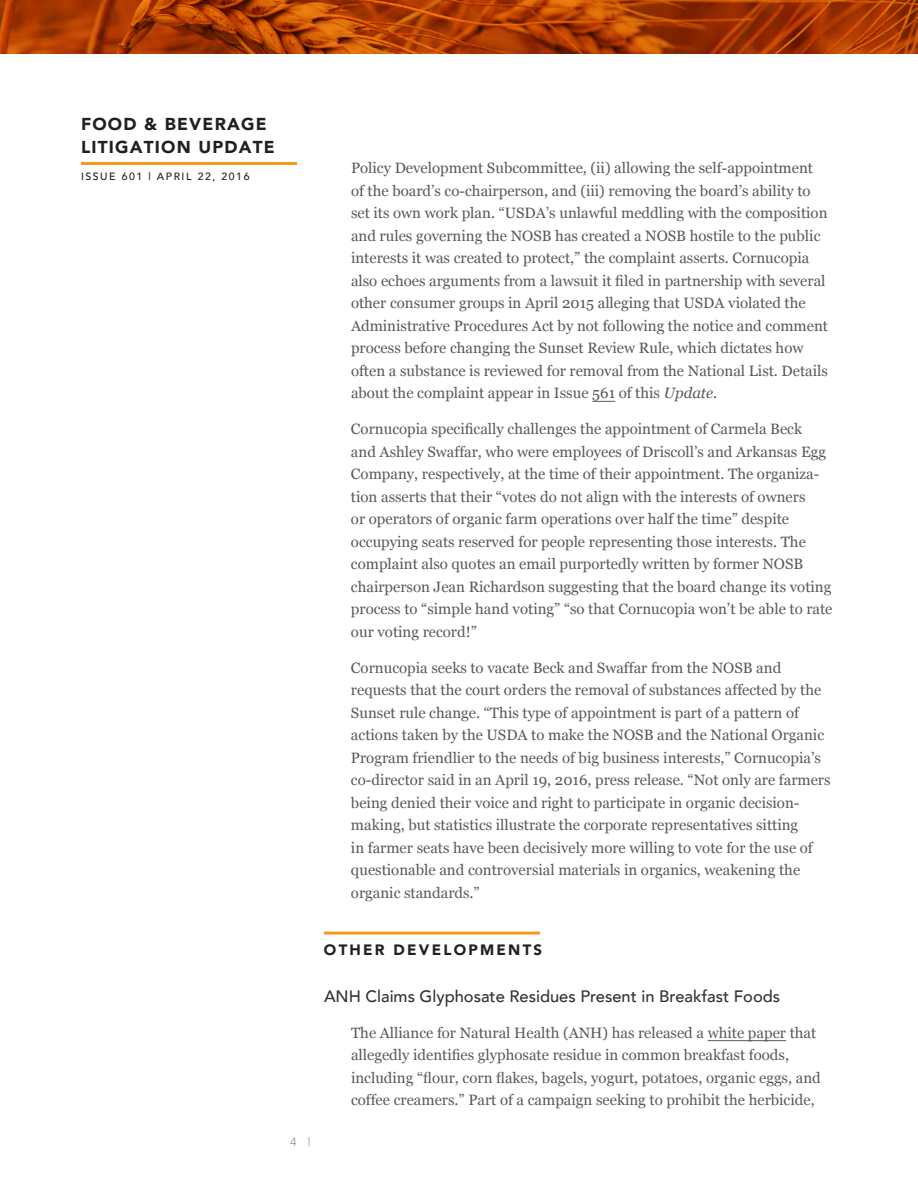
<style>
.page{position:relative;width:918px;height:1188px;background:#fff}
.page>*{position:absolute;margin:0;border:0;box-sizing:border-box;transform-origin:0 0}
.t1{font:900 17.25px/22.5px "Avenir";letter-spacing:.07em;color:#231f20}
.t2{font:500 16.5px "Avenir";color:#333132}
.t3{font:15px/22.5px "Georgia";color:#58595b}
.t4{font:900 15px "Avenir";letter-spacing:.15em;color:#231f20}
.t5{font:12px "Avenir";color:#939598}
.t6{font:500 10.5px "Avenir";letter-spacing:.15em;color:#231f20}
.s1{font-style:italic}
</style>
<div class="page">
<hr style="left:81px;top:162px;width:216px;height:3px;background:#f8971d">
<svg style="left:0;top:0;width:918px;height:54px;background:#a83c02"></svg>
<svg style="left:592px;top:401px;width:23px;height:1px"></svg>
<hr style="left:324px;top:932px;width:216px;height:3px;background:#f8971d">
<hr style="left:708px;top:1040px;width:78px;height:1px;background:#58595b">
<p class="t1" style="left:81px;top:113px;width:195px">FOOD &amp; BEVERAGE<br>LITIGATION UPDATE</p>
<p class="t6" style="left:81px;top:167px;width:170px">ISSUE 601 | APRIL 22, 2016</p>
<p class="t3" style="left:351px;top:157px;width:479px">Policy Development Subcommittee, (ii) allowing the self-appointment of the board’s co-chairperson, and (iii) removing the board’s ability to set its own work plan. “USDA’s unlawful meddling with the composition and rules governing the NOSB has created a NOSB hostile to the public interests it was created to protect,” the complaint asserts. Cornucopia also echoes arguments from a lawsuit it filed in partnership with several other consumer groups in April 2015 alleging that USDA violated the Administrative Procedures Act by not following the notice and comment process before changing the Sunset Review Rule, which dictates how often a substance is reviewed for removal from the National List. Details about the complaint appear in Issue 561 of this <span class="s1">Update</span>.</p>
<p class="t3" style="left:351px;top:418px;width:483px">Cornucopia specifically challenges the appointment of Carmela Beck<br>and Ashley Swaffar, who were employees of Driscoll’s and Arkansas Egg Company, respectively, at the time of their appointment. The organiza&shy;tion asserts that their “votes do not align with the interests of owners<br>or operators of organic farm operations over half the time” despite occupying seats reserved for people representing those interests. The complaint also quotes an email purportedly written by former NOSB chairperson Jean Richardson suggesting that the board change its voting process to “simple hand voting” “so that Cornucopia won’t be able to rate our voting record!”</p>
<p class="t3" style="left:351px;top:657px;width:481px">Cornucopia seeks to vacate Beck and Swaffar from the NOSB and requests that the court orders the removal of substances affected by the Sunset rule change. “This type of appointment is part of a pattern of actions taken by the USDA to make the NOSB and the National Organic Program friendlier to the needs of big business interests,” Cornucopia’s co-director said in an April 19, 2016, press release. “Not only are farmers being denied their voice and right to participate in organic decision&shy;making, but statistics illustrate the corporate representatives sitting<br>in farmer seats have been decisively more willing to vote for the use of questionable and controversial materials in organics, weakening the organic standards.”</p>
<p class="t5" style="left:290px;top:1135px;width:22px">4 |</p>
<p class="t4" style="left:324px;top:937px;width:220px">OTHER DEVELOPMENTS</p>
<p class="t2" style="left:324px;top:982px;width:458px">ANH Claims Glyphosate Residues Present in Breakfast Foods</p>
<p class="t3" style="left:351px;top:1022px;width:471px">The Alliance for Natural Health (ANH) has released a white paper that allegedly identifies glyphosate residue in common breakfast foods, including “flour, corn flakes, bagels, yogurt, potatoes, organic eggs, and coffee creamers.” Part of a campaign seeking to prohibit the herbicide,</p>
</div>
